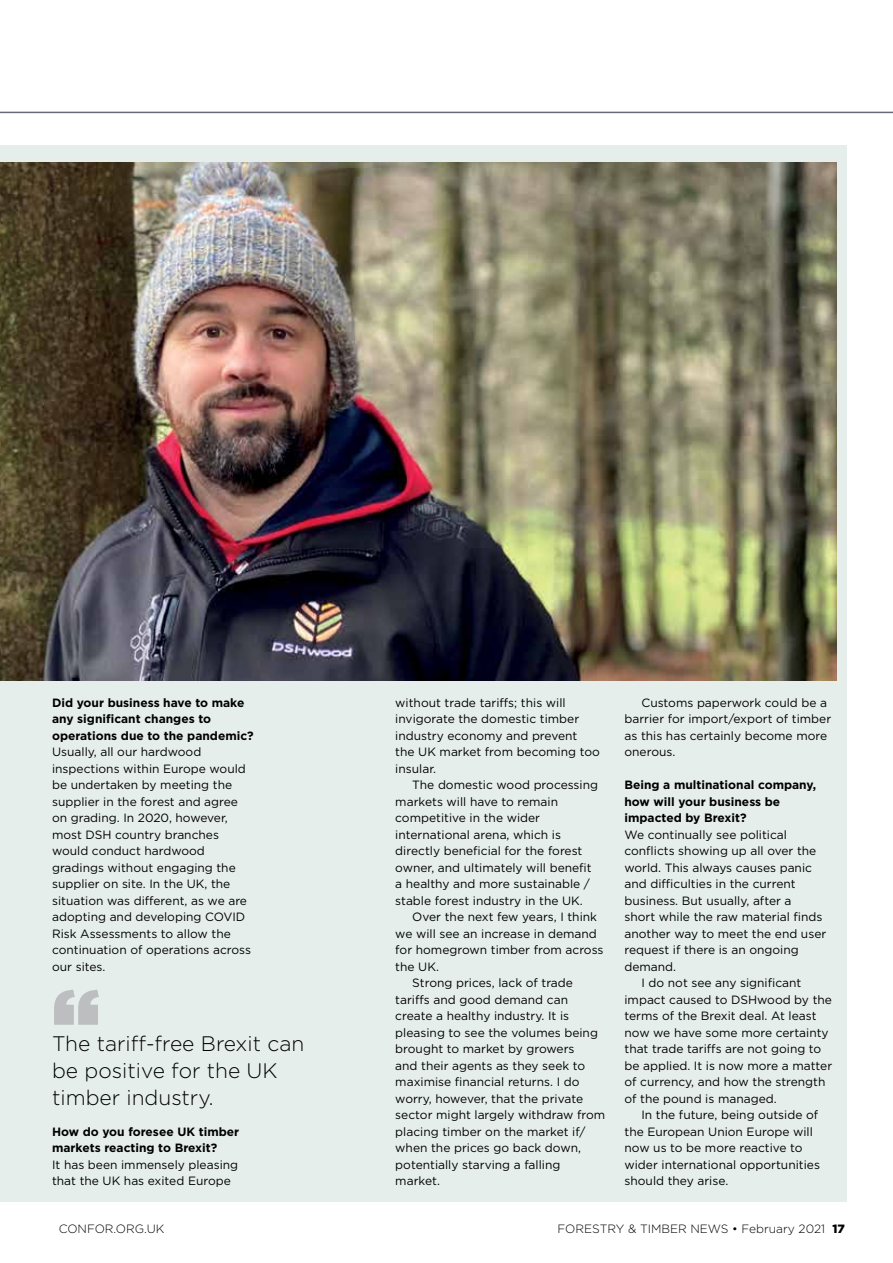
<style>
.page{position:relative;width:893px;height:1263px;background:#fff}
.page>*{position:absolute;margin:0;border:0;box-sizing:border-box;transform-origin:0 0}
.t1{font:900 87px "Gotham";color:#bcbec0}
.t2{font:300 21px/27px "Gotham";color:#000}
.t3{font:12px/16.5px "Gotham";color:#000}
.t4{font:700 12px/16.5px "Gotham";color:#000}
.t5{font:300 12px "Gotham";color:#000}
.s1{font-weight:900}
</style>
<div class="page">
<div style="left:0;top:146px;width:847px;height:1056px;background:#e6eeeb"></div>
<hr style="left:0;top:112px;width:893px;height:1px;background:#656879">
<img style="left:0;top:162px;width:836px;height:518px">
<p class="t4" style="left:52px;top:694px;width:203px">Did your business have to make any significant changes to operations due to the pandemic?</p>
<p class="t3" style="left:52px;top:744px;width:200px">Usually, all our hardwood inspections within Europe would be undertaken by meeting the supplier in the forest and agree on grading. In 2020, however, most DSH country branches would conduct hardwood gradings without engaging the supplier on site. In the UK, the situation was different, as we are adopting and developing COVID<br>Risk Assessments to allow the continuation of operations across our sites.</p>
<h1 class="t1" style="left:52px;top:970px;width:50px">“</h1>
<h2 class="t2" style="left:52px;top:1030px;width:254px">The tariff-free Brexit can be positive for the UK timber industry.</h2>
<p class="t4" style="left:52px;top:1123px;width:189px">How do you foresee UK timber markets reacting to Brexit?</p>
<p class="t3" style="left:52px;top:1156px;width:188px">It has been immensely pleasing that the UK has exited Europe</p>
<p class="t3" style="left:395px;top:694px;width:206px">without trade tariffs; this will invigorate the domestic timber industry economy and prevent<br>the UK market from becoming too insular.</p>
<p class="t3" style="left:395px;top:777px;width:204px;text-indent:17px">The domestic wood processing markets will have to remain competitive in the wider international arena, which is directly beneficial for the forest owner, and ultimately will benefit a healthy and more sustainable / stable forest industry in the UK.</p>
<p class="t3" style="left:412px;top:909px;width:186px">Over the next few years, I think</p>
<p class="t3" style="left:395px;top:925px;width:203px">we will see an increase in demand</p>
<p class="t3" style="left:395px;top:942px;width:210px">for homegrown timber from across</p>
<p class="t3" style="left:395px;top:958px;width:45px">the UK.</p>
<p class="t3" style="left:412px;top:975px;width:162px">Strong prices, lack of trade</p>
<p class="t3" style="left:395px;top:991px;width:174px">tariffs and good demand can</p>
<p class="t3" style="left:395px;top:1008px;width:175px">create a healthy industry. It is</p>
<p class="t3" style="left:395px;top:1024px;width:204px">pleasing to see the volumes being</p>
<p class="t3" style="left:395px;top:1041px;width:181px">brought to market by growers</p>
<p class="t3" style="left:395px;top:1057px;width:191px">and their agents as they seek to</p>
<p class="t3" style="left:395px;top:1074px;width:186px">maximise financial returns. I do</p>
<p class="t3" style="left:395px;top:1090px;width:189px">worry, however, that the private</p>
<p class="t3" style="left:395px;top:1107px;width:211px">sector might largely withdraw from</p>
<p class="t3" style="left:395px;top:1123px;width:192px">placing timber on the market if/</p>
<p class="t3" style="left:395px;top:1140px;width:187px">when the prices go back down,</p>
<p class="t3" style="left:395px;top:1156px;width:167px">potentially starving a falling</p>
<p class="t3" style="left:395px;top:1173px;width:46px">market.</p>
<p class="t3" style="left:624px;top:694px;width:208px;text-indent:17px">Customs paperwork could be a barrier for import/export of timber as this has certainly become more onerous.</p>
<p class="t4" style="left:624px;top:776px;width:193px">Being a multinational company, how will your business be impacted by Brexit?</p>
<p class="t3" style="left:624px;top:826px;width:164px">We continually see political</p>
<p class="t3" style="left:624px;top:843px;width:193px">conflicts showing up all over the</p>
<p class="t3" style="left:624px;top:859px;width:189px">world. This always causes panic</p>
<p class="t3" style="left:624px;top:876px;width:173px">and difficulties in the current</p>
<p class="t3" style="left:624px;top:892px;width:169px">business. But usually, after a</p>
<p class="t3" style="left:624px;top:909px;width:200px">short while the raw material finds</p>
<p class="t3" style="left:624px;top:925px;width:203px">another way to meet the end user</p>
<p class="t3" style="left:624px;top:942px;width:176px">request if there is an ongoing</p>
<p class="t3" style="left:624px;top:958px;width:53px">demand.</p>
<p class="t3" style="left:641px;top:975px;width:161px">I do not see any significant</p>
<p class="t3" style="left:624px;top:991px;width:209px">impact caused to DSHwood by the</p>
<p class="t3" style="left:624px;top:1008px;width:194px">terms of the Brexit deal. At least</p>
<p class="t3" style="left:624px;top:1024px;width:206px">now we have some more certainty</p>
<p class="t3" style="left:624px;top:1041px;width:198px">that trade tariffs are not going to</p>
<p class="t3" style="left:624px;top:1057px;width:209px">be applied. It is now more a matter</p>
<p class="t3" style="left:624px;top:1074px;width:202px">of currency, and how the strength</p>
<p class="t3" style="left:624px;top:1090px;width:154px">of the pound is managed.</p>
<p class="t3" style="left:641px;top:1107px;width:178px">In the future, being outside of</p>
<p class="t3" style="left:624px;top:1123px;width:190px">the European Union Europe will</p>
<p class="t3" style="left:624px;top:1140px;width:180px">now us to be more reactive to</p>
<p class="t3" style="left:624px;top:1156px;width:197px">wider international opportunities</p>
<p class="t3" style="left:624px;top:1173px;width:105px">should they arise.</p>
<p class="t5" style="left:59px;top:1222px;width:107px">CONFOR.ORG.UK</p>
<p class="t5" style="left:558px;top:1222px;width:289px">FORESTRY &amp; TIMBER NEWS • February 2021 <span class="s1">17</span></p>
</div>
